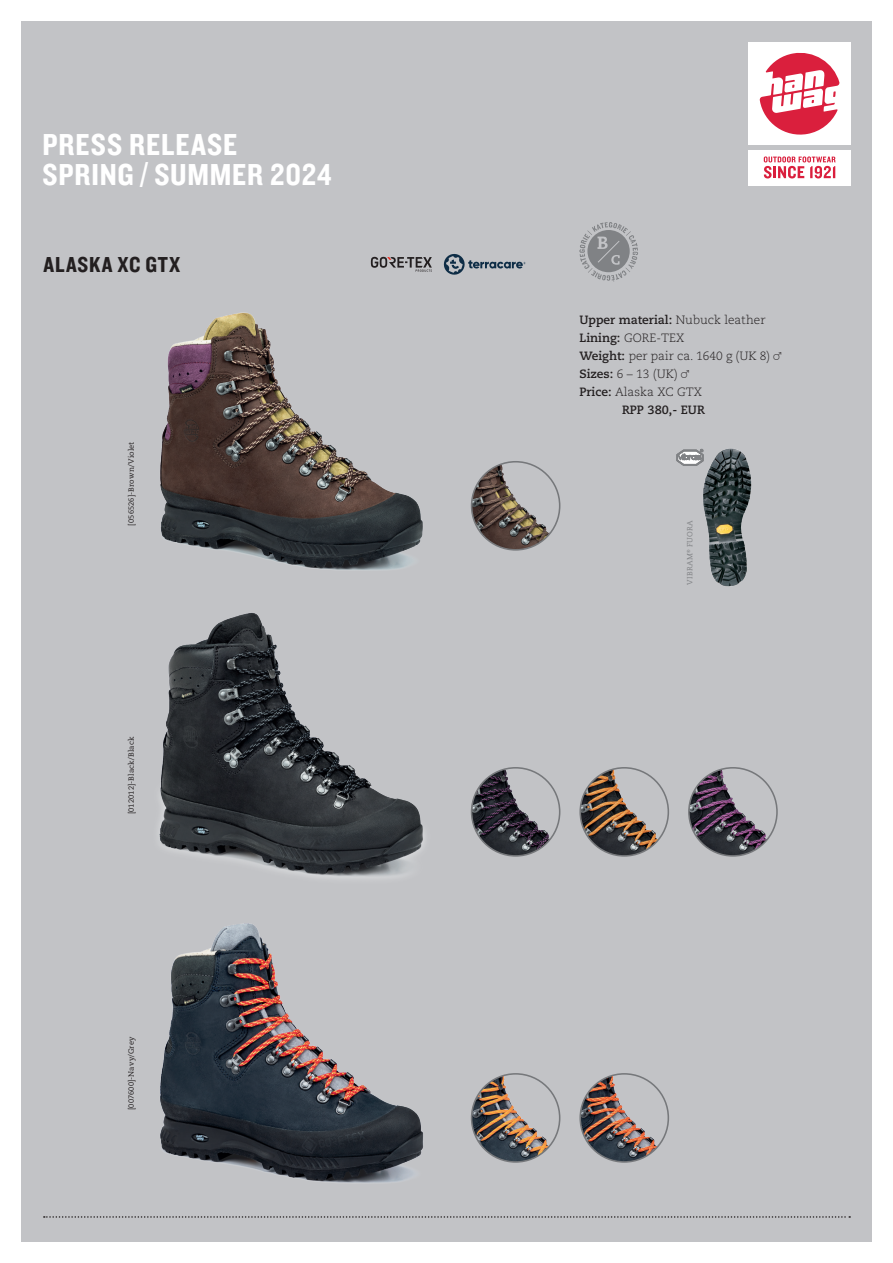
<style>
.page{position:relative;width:893px;height:1263px;background:#fff}
.page>*{position:absolute;margin:0;border:0;box-sizing:border-box;transform-origin:0 0}
.t1{font:31.5px/30px "Knockout 50 Welterweight";letter-spacing:.025em;color:#fff}
.t2{font:22.5px "Knockout 50 Welterweight";letter-spacing:.04em;color:#231f20}
.t3{font:300 12px "Caecilia LT Std";color:#231f20}
.t4{font:700 12px "Caecilia LT Std";color:#231f20}
.t5{font:7.5px "Caecilia LT Std";letter-spacing:.02em;color:#231f20}
.t6{font:7.5px "Caecilia LT Std";letter-spacing:.045em;color:#808285}
.s1{font-weight:300}
.s2{font-weight:700}
.s3{font-family:"hanwagvol 1";font-weight:400}
</style>
<div class="page">
<div style="left:21px;top:21px;width:851px;height:1221px;background:#c2c3c6"></div>
<svg style="left:44px;top:1216px;width:806px;height:2px"></svg>
<div style="left:748px;top:150px;width:102px;height:35px;background:#fff"></div>
<svg style="left:764px;top:156px;width:71px;height:22px"></svg>
<div style="left:748px;top:43px;width:102px;height:102px;background:#fff"></div>
<svg style="left:759px;top:52px;width:81px;height:83px"></svg>
<svg style="left:371px;top:257px;width:61px;height:15px"></svg>
<img style="left:160px;top:312px;width:263px;height:258px">
<img style="left:472px;top:462px;width:88px;height:88px;border-radius:44px">
<div style="left:471px;top:461px;width:89px;height:90px;border:2px solid #76787b;border-radius:50%"></div>
<img style="left:159px;top:613px;width:266px;height:266px">
<img style="left:472px;top:768px;width:88px;height:88px;border-radius:44px">
<div style="left:471px;top:767px;width:89px;height:90px;border:2px solid #76787b;border-radius:50%"></div>
<img style="left:580px;top:768px;width:88px;height:88px;border-radius:44px">
<div style="left:579px;top:767px;width:90px;height:90px;border:2px solid #76787b;border-radius:50%"></div>
<img style="left:689px;top:768px;width:88px;height:88px;border-radius:44px">
<div style="left:688px;top:767px;width:90px;height:90px;border:2px solid #76787b;border-radius:50%"></div>
<img style="left:160px;top:923px;width:263px;height:260px">
<img style="left:472px;top:1074px;width:88px;height:88px;border-radius:44px">
<div style="left:471px;top:1073px;width:89px;height:90px;border:2px solid #76787b;border-radius:50%"></div>
<img style="left:580px;top:1074px;width:88px;height:88px;border-radius:44px">
<div style="left:579px;top:1073px;width:90px;height:90px;border:2px solid #76787b;border-radius:50%"></div>
<svg style="left:579px;top:222px;width:59px;height:60px"></svg>
<svg style="left:443px;top:254px;width:83px;height:21px"></svg>
<img style="left:695px;top:448px;width:57px;height:139px">
<svg style="left:677px;top:449px;width:26px;height:16px"></svg>
<h1 class="t1" style="left:43px;top:128px;width:291px">PRESS RELEASE<br>SPRING / SUMMER 2024</h1>
<h2 class="t2" style="left:44px;top:249px;width:138px">ALASKA XC GTX</h2>
<p class="t5" style="left:127px;top:526px;width:85px;rotate:-90deg">[056526]-Brown/Violet</p>
<p class="t5" style="left:127px;top:814px;width:79px;rotate:-90deg">[012012]-Black/Black</p>
<p class="t5" style="left:127px;top:1110px;width:75px;rotate:-90deg">[007600]-Navy/Grey</p>
<p class="t4" style="left:579px;top:313px;width:188px">Upper material: <span class="s1">Nubuck leather</span></p>
<p class="t3" style="left:579px;top:331px;width:106px"><span class="s2">Lining:</span> GORE-TEX</p>
<p class="t3" style="left:579px;top:349px;width:205px"><span class="s2">Weight:</span> per pair ca. 1640 g (UK 8) <span class="s3">,</span></p>
<p class="t3" style="left:579px;top:367px;width:113px"><span class="s2">Sizes:</span> 6 – 13 (UK) <span class="s3">,</span></p>
<p class="t3" style="left:579px;top:385px;width:124px"><span class="s2">Price:</span> Alaska XC GTX</p>
<p class="t4" style="left:622px;top:403px;width:84px">RPP 380,- EUR</p>
<p class="t6" style="left:686px;top:585px;width:67px;rotate:-90deg">VIBRAM<sup>®</sup> FUORA</p>
</div>
